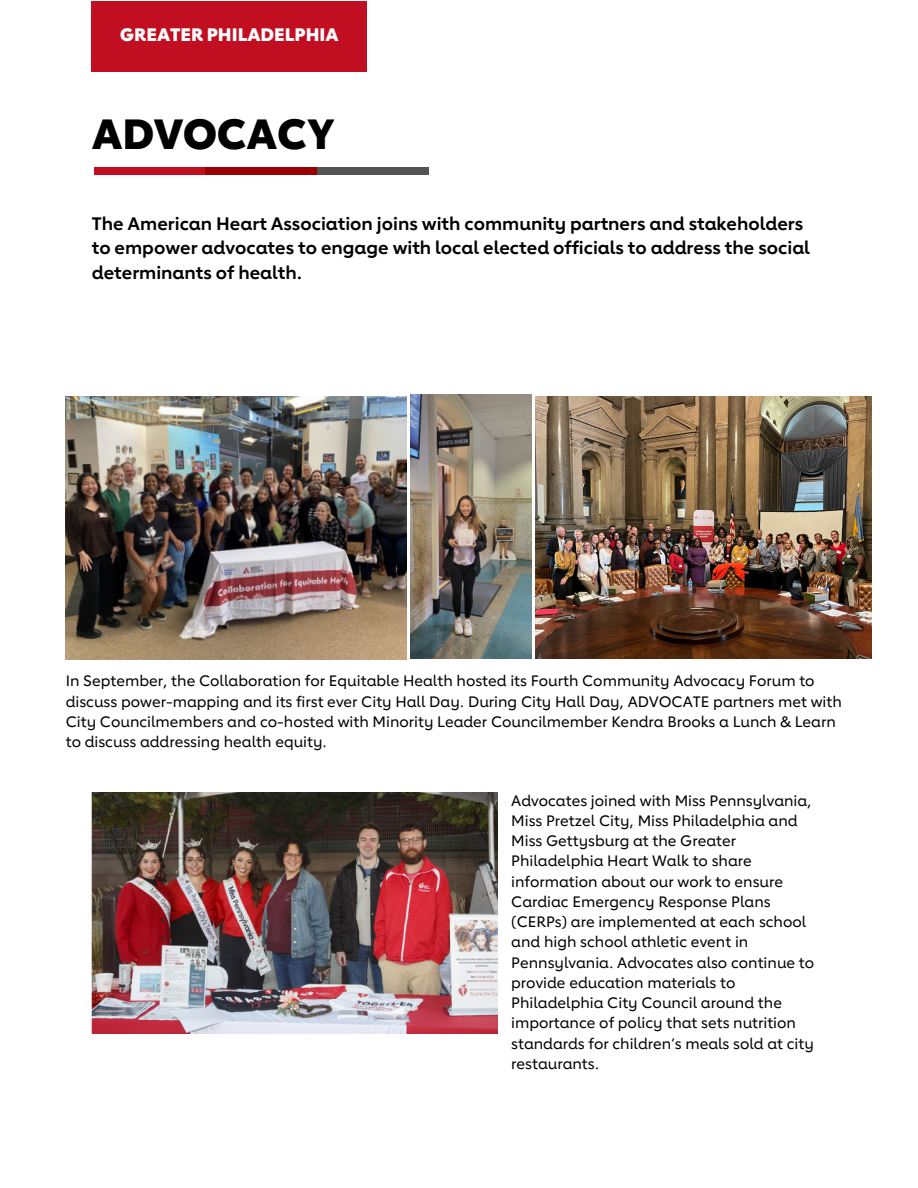
<style>
.page{position:relative;width:918px;height:1188px;background:#fff}
.page>*{position:absolute;margin:0;border:0;box-sizing:border-box;transform-origin:0 0}
.t1{font:800 42px "Lub Dub";color:#000}
.t2{font:700 18px/24.8px "Lub Dub";color:#000}
.t3{font:800 18px "Lub Dub";color:#fff}
.t4{font:500 15px/20.2px "Lub Dub";color:#000}
</style>
<div class="page">
<div style="left:92px;top:1px;width:275px;height:71px;background:#c10e21"></div>
<div style="left:94px;top:167px;width:112px;height:8px;background:#c10e21"></div>
<div style="left:205px;top:167px;width:112px;height:8px;background:#900"></div>
<div style="left:317px;top:167px;width:112px;height:8px;background:#545454"></div>
<img style="left:92px;top:792px;width:406px;height:241px">
<img style="left:536px;top:396px;width:335px;height:262px">
<img style="left:411px;top:395px;width:120px;height:263px">
<img style="left:66px;top:396px;width:341px;height:263px">
<h2 class="t3" style="left:120px;top:23px;width:220px">GREATER PHILADELPHIA</h2>
<h1 class="t1" style="left:92px;top:107px;width:245px">ADVOCACY</h1>
<h3 class="t2" style="left:92px;top:210px;width:720px">The American Heart Association joins with community partners and stakeholders to empower advocates to engage with local elected officials to address the social determinants of health.</h3>
<p class="t4" style="left:66px;top:671px;width:778px">In September, the Collaboration for Equitable Health hosted its Fourth Community Advocacy Forum to discuss power-mapping and its first ever City Hall Day. During City Hall Day, ADVOCATE partners met with City Councilmembers and co-hosted with Minority Leader Councilmember Kendra Brooks a Lunch &amp; Learn to discuss addressing health equity.</p>
<p class="t4" style="left:511px;top:790px;width:305px">Advocates joined with Miss Pennsylvania, Miss Pretzel City, Miss Philadelphia and Miss Gettysburg at the Greater Philadelphia Heart Walk to share information about our work to ensure Cardiac Emergency Response Plans (CERPs) are implemented at each school and high school athletic event in Pennsylvania. Advocates also continue to provide education materials to Philadelphia City Council around the importance of policy that sets nutrition standards for children’s meals sold at city restaurants.</p>
</div>
